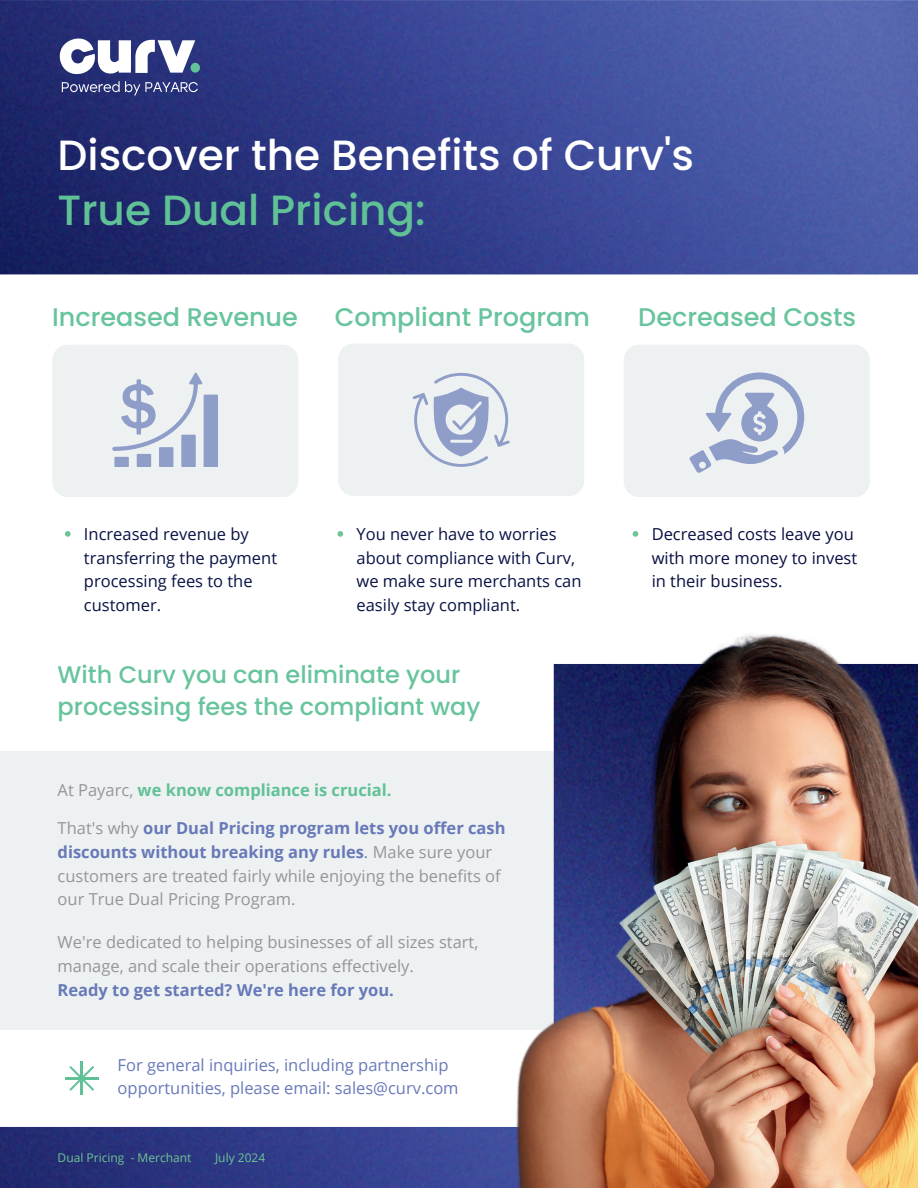
<style>
.page{position:relative;width:918px;height:1188px;background:#fff}
.page>*{position:absolute;margin:0;border:0;box-sizing:border-box;transform-origin:0 0}
.t1{font:500 42.3px "Poppins";color:#fff}
.t2{font:500 42.3px "Poppins";color:#60c197}
.t3{font:500 25.5px "Poppins";color:#67c49c}
.t4{font:500 24px/32.7px "Poppins";color:#67c49c}
.t5{font:16.5px/23.7px "Open Sans";color:#949598}
.t6{font:16.5px/23.7px "Open Sans";color:#081244}
.t7{font:16.5px/23.7px "Open Sans";color:#6779b9}
.t8{font:16.5px/23.7px "Open Sans";color:#080e41}
.t9{font:700 16.5px "Open Sans";color:#60c197}
.t10{font:700 16.5px "Open Sans";color:#6779b9}
.t11{font:12px "Open Sans";color:#6dc494}
.s1{font-weight:400;color:#949598}
.s2{font-weight:700;color:#6779b9}
.s3{color:#6779b9}
</style>
<div class="page">
<img style="left:0;top:0;width:918px;height:275px">
<div style="left:0;top:751px;width:918px;height:279px;background:#eef1f1"></div>
<svg style="left:69px;top:1066px;width:25px;height:25px"></svg>
<hr style="left:65px;top:1077px;width:33px;height:2px;background:#60c197">
<hr style="left:81px;top:1062px;width:2px;height:33px;background:#60c197">
<svg style="left:191px;top:63px;width:9px;height:10px"></svg>
<svg style="left:58px;top:37px;width:140px;height:59px"></svg>
<img style="left:0;top:1127px;width:512px;height:61px">
<img style="left:512px;top:634px;width:406px;height:554px">
<div style="left:52px;top:345px;width:246px;height:152px;background:#eef1f1;border-radius:16px"></div>
<div style="left:114px;top:457px;width:15px;height:10px;background:#8f9dc9"></div>
<div style="left:137px;top:454px;width:14px;height:13px;background:#8f9dc9"></div>
<div style="left:159px;top:447px;width:14px;height:20px;background:#8f9dc9"></div>
<div style="left:181px;top:435px;width:15px;height:32px;background:#8f9dc9"></div>
<div style="left:204px;top:395px;width:14px;height:72px;background:#8f9dc9"></div>
<svg style="left:112px;top:372px;width:91px;height:79px"></svg>
<div style="left:338px;top:344px;width:246px;height:152px;background:#eef1f1;border-radius:16px"></div>
<svg style="left:413px;top:373px;width:96px;height:94px"></svg>
<div style="left:624px;top:345px;width:246px;height:152px;background:#eef1f1;border-radius:16px"></div>
<svg style="left:689px;top:372px;width:115px;height:101px"></svg>
<svg style="left:65px;top:531px;width:6px;height:6px"></svg>
<svg style="left:338px;top:531px;width:5px;height:6px"></svg>
<svg style="left:633px;top:531px;width:5px;height:6px"></svg>
<h1 class="t1" style="left:58px;top:130px;width:638px">Discover the Benefits of Curv's</h1>
<h1 class="t2" style="left:58px;top:185px;width:369px">True Dual Pricing:</h1>
<h2 class="t3" style="left:52px;top:303px;width:247px">Increased Revenue</h2>
<h2 class="t3" style="left:335px;top:303px;width:257px">Compliant Program</h2>
<h2 class="t3" style="left:638px;top:303px;width:219px">Decreased Costs</h2>
<p class="t6" style="left:84px;top:522px;width:195px">Increased revenue by transferring the payment processing fees to the customer.</p>
<p class="t6" style="left:357px;top:522px;width:226px">You never have to worries about compliance with Curv, we make sure merchants can easily stay compliant.</p>
<p class="t8" style="left:652px;top:522px;width:207px">Decreased costs leave you with more money to invest in their business.</p>
<h3 class="t4" style="left:58px;top:658px;width:424px">With Curv you can eliminate your processing fees the compliant way</h3>
<p class="t9" style="left:58px;top:778px;width:336px"><span class="s1">At Payarc,</span> we know compliance is crucial.</p>
<p class="t5" style="left:58px;top:816px;width:449px">That's why <span class="s2">our Dual Pricing program lets you offer cash discounts without breaking any rules</span><span class="s3">.</span> Make sure your customers are treated fairly while enjoying the benefits of our True Dual Pricing Program.</p>
<p class="t5" style="left:58px;top:930px;width:422px">We're dedicated to helping businesses of all sizes start, manage, and scale their operations effectively.</p>
<p class="t10" style="left:58px;top:978px;width:338px">Ready to get started? We're here for you.</p>
<p class="t7" style="left:118px;top:1053px;width:343px">For general inquiries, including partnership opportunities, please email: sales@curv.com</p>
<p class="t11" style="left:58px;top:1150px;width:135px">Dual Pricing - Merchant</p>
<p class="t11" style="left:215px;top:1149px;width:52px">July 2024</p>
</div>
